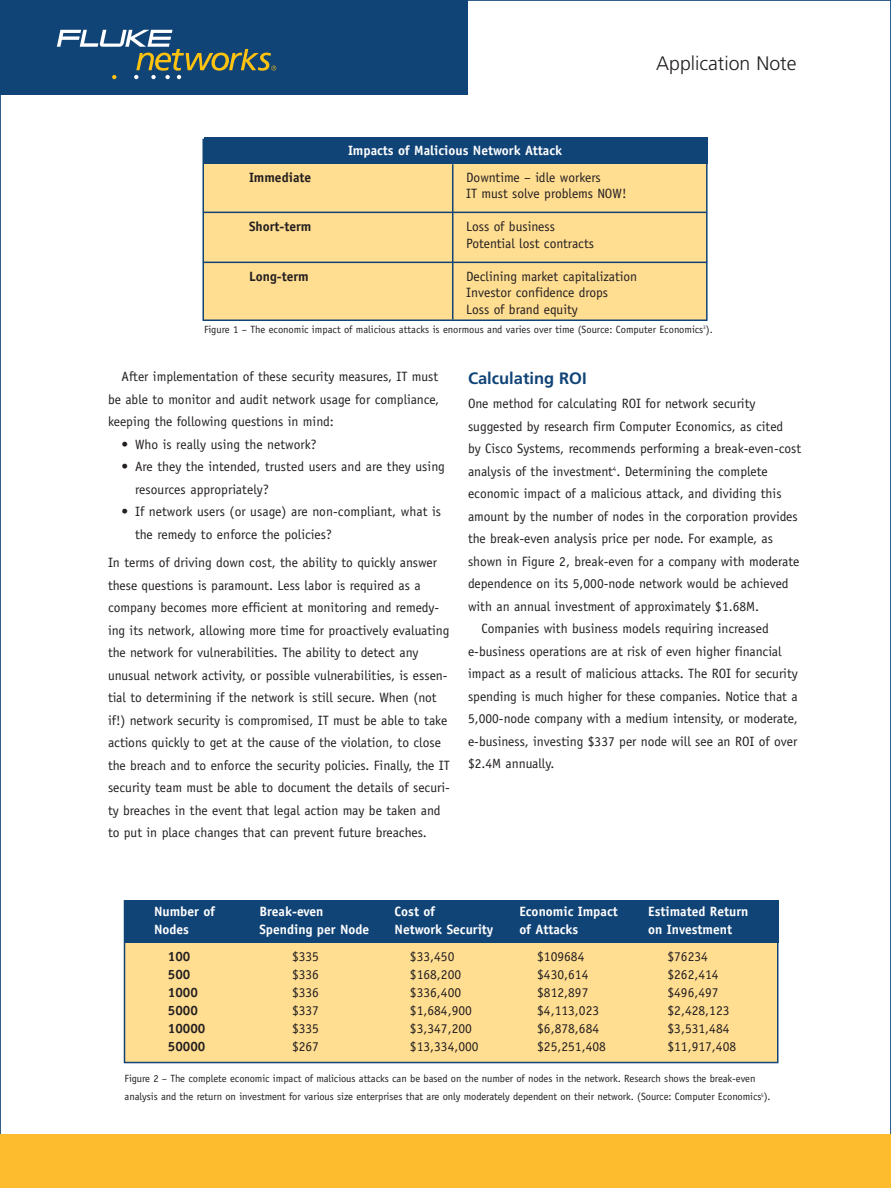
<style>
.page{position:relative;width:891px;height:1188px;background:#fff}
.page>*{position:absolute;margin:0;border:0;box-sizing:border-box;transform-origin:0 0}
.t1{font:300 19.5px "Frutiger";color:#231f20}
.t2{font:700 16.5px "Frutiger";color:#104376}
.t3{font:13.5px/22.5px "Officina Sans";color:#231f20}
.t4{font:700 13.5px "Officina Sans";color:#fff}
.t5{font:700 13.5px "Officina Sans";color:#231f20}
.t6{font:10.5px/18px "Officina Sans";letter-spacing:-.005em;color:#231f20}
</style>
<div class="page">
<div style="left:0;top:0;width:468px;height:94px;background:#104376"></div>
<div style="left:0;top:1134px;width:891px;height:54px;background:#fdbb2e"></div>
<svg style="left:57px;top:30px;width:219px;height:49px"></svg>
<div style="left:204px;top:164px;width:502px;height:156px;background:#ffdd91"></div>
<div style="left:204px;top:137px;width:503px;height:27px;background:#104376"></div>
<div style="left:202px;top:139px;width:506px;height:182px;border:2px solid #104376"></div>
<hr style="left:203px;top:262px;width:504px;height:1px;background:#104376">
<hr style="left:203px;top:212px;width:503px;height:1px;background:#104376">
<hr style="left:452px;top:164px;width:1px;height:156px;background:#104376">
<div style="left:124px;top:901px;width:654px;height:162px;background:#ffdd91"></div>
<div style="left:124px;top:900px;width:654px;height:163px;border:2px solid #104376"></div>
<div style="left:124px;top:901px;width:654px;height:42px;background:#104376"></div>
<p class="t4" style="left:348px;top:145px;width:216px">Impacts of Malicious Network Attack</p>
<h1 class="t1" style="left:656px;top:55px;width:142px">Application Note</h1>
<p class="t5" style="left:249px;top:172px;width:64px">Immediate</p>
<p class="t3" style="left:466px;top:170px;width:162px;line-height:16.5px">Downtime – idle workers<br>IT must solve problems NOW!</p>
<p class="t5" style="left:249px;top:221px;width:64px">Short-term</p>
<p class="t3" style="left:466px;top:219px;width:129px;line-height:16.5px">Loss of business<br>Potential lost contracts</p>
<p class="t5" style="left:249px;top:271px;width:61px">Long-term</p>
<p class="t3" style="left:466px;top:269px;width:173px;line-height:16.5px">Declining market capitalization<br>Investor confidence drops<br>Loss of brand equity</p>
<p class="t6" style="left:204px;top:321px;width:510px">Figure 1 – The economic impact of malicious attacks is enormous and varies over time (Source: Computer Economics<sup>3</sup>).</p>
<p class="t3" style="left:108px;top:366px;width:333px;text-align:justify;text-indent:14px">After implementation of these security measures, IT must be able to monitor and audit network usage for compliance, keeping the following questions in mind:</p>
<p class="t3" style="left:122px;top:434px;width:197px">• Who is really using the network?</p>
<p class="t3" style="left:135px;top:456px;width:311px;text-indent:-14px">• Are they the intended, trusted users and are they using resources appropriately?</p>
<p class="t3" style="left:135px;top:501px;width:308px;text-indent:-14px">• If network users (or usage) are non-compliant, what is the remedy to enforce the policies?</p>
<p class="t3" style="left:108px;top:552px;width:343px">In terms of driving down cost, the ability to quickly answer these questions is paramount. Less labor is required as a company becomes more efficient at monitoring and remedy&shy;ing its network, allowing more time for proactively evaluating the network for vulnerabilities. The ability to detect any unusual network activity, or possible vulnerabilities, is essen&shy;tial to determining if the network is still secure. When (not if!) network security is compromised, IT must be able to take actions quickly to get at the cause of the violation, to close the breach and to enforce the security policies. Finally, the IT security team must be able to document the details of securi&shy;ty breaches in the event that legal action may be taken and to put in place changes that can prevent future breaches.</p>
<p class="t2" style="left:468px;top:371px;width:120px">Calculating ROI</p>
<p class="t3" style="left:468px;top:394px;width:289px">One method for calculating ROI for network security</p>
<p class="t3" style="left:468px;top:416px;width:317px">suggested by research firm Computer Economics, as cited</p>
<p class="t3" style="left:468px;top:439px;width:335px">by Cisco Systems, recommends performing a break-even-cost</p>
<p class="t3" style="left:468px;top:461px;width:301px">analysis of the investment<sup>4</sup>. Determining the complete</p>
<p class="t3" style="left:468px;top:484px;width:315px">economic impact of a malicious attack, and dividing this</p>
<p class="t3" style="left:468px;top:506px;width:331px">amount by the number of nodes in the corporation provides</p>
<p class="t3" style="left:468px;top:529px;width:307px">the break-even analysis price per node. For example, as</p>
<p class="t3" style="left:468px;top:551px;width:333px">shown in Figure 2, break-even for a company with moderate</p>
<p class="t3" style="left:468px;top:574px;width:322px">dependence on its 5,000-node network would be achieved</p>
<p class="t3" style="left:468px;top:596px;width:293px">with an annual investment of approximately $1.68M.</p>
<p class="t3" style="left:482px;top:619px;width:289px">Companies with business models requiring increased</p>
<p class="t3" style="left:468px;top:641px;width:315px">e-business operations are at risk of even higher financial</p>
<p class="t3" style="left:468px;top:664px;width:331px">impact as a result of malicious attacks. The ROI for security</p>
<p class="t3" style="left:468px;top:686px;width:331px">spending is much higher for these companies. Notice that a</p>
<p class="t3" style="left:468px;top:709px;width:331px">5,000-node company with a medium intensity, or moderate,</p>
<p class="t3" style="left:468px;top:731px;width:331px">e-business, investing $337 per node will see an ROI of over</p>
<p class="t3" style="left:468px;top:754px;width:88px">$2.4M annually.</p>
<p class="t4" style="left:154px;top:907px;width:63px">Number of</p>
<p class="t4" style="left:260px;top:907px;width:66px">Break-even</p>
<p class="t4" style="left:395px;top:907px;width:42px">Cost of</p>
<p class="t4" style="left:519px;top:907px;width:100px">Economic Impact</p>
<p class="t4" style="left:648px;top:907px;width:102px">Estimated Return</p>
<p class="t4" style="left:154px;top:925px;width:37px">Nodes</p>
<p class="t4" style="left:260px;top:925px;width:111px">Spending per Node</p>
<p class="t4" style="left:395px;top:925px;width:100px">Network Security</p>
<p class="t4" style="left:519px;top:925px;width:60px">of Attacks</p>
<p class="t4" style="left:648px;top:925px;width:85px">on Investment</p>
<p class="t5" style="left:168px;top:951px;width:24px">100</p>
<p class="t3" style="left:292px;top:946px;width:28px">$335</p>
<p class="t3" style="left:410px;top:946px;width:46px">$33,450</p>
<p class="t3" style="left:537px;top:946px;width:49px">$109684</p>
<p class="t3" style="left:667px;top:946px;width:42px">$76234</p>
<p class="t5" style="left:168px;top:969px;width:24px">500</p>
<p class="t3" style="left:292px;top:964px;width:28px">$336</p>
<p class="t3" style="left:410px;top:964px;width:53px">$168,200</p>
<p class="t3" style="left:537px;top:964px;width:53px">$430,614</p>
<p class="t3" style="left:667px;top:964px;width:53px">$262,414</p>
<p class="t5" style="left:168px;top:987px;width:32px">1000</p>
<p class="t3" style="left:292px;top:982px;width:28px">$336</p>
<p class="t3" style="left:410px;top:982px;width:53px">$336,400</p>
<p class="t3" style="left:537px;top:982px;width:53px">$812,897</p>
<p class="t3" style="left:667px;top:982px;width:53px">$496,497</p>
<p class="t5" style="left:168px;top:1005px;width:32px">5000</p>
<p class="t3" style="left:292px;top:1000px;width:28px">$337</p>
<p class="t3" style="left:410px;top:1000px;width:63px">$1,684,900</p>
<p class="t3" style="left:537px;top:1000px;width:63px">$4,113,023</p>
<p class="t3" style="left:668px;top:1000px;width:63px">$2,428,123</p>
<p class="t5" style="left:168px;top:1023px;width:39px">10000</p>
<p class="t3" style="left:292px;top:1018px;width:28px">$335</p>
<p class="t3" style="left:410px;top:1018px;width:63px">$3,347,200</p>
<p class="t3" style="left:537px;top:1018px;width:63px">$6,878,684</p>
<p class="t3" style="left:668px;top:1018px;width:63px">$3,531,484</p>
<p class="t5" style="left:168px;top:1041px;width:39px">50000</p>
<p class="t3" style="left:292px;top:1036px;width:28px">$267</p>
<p class="t3" style="left:410px;top:1036px;width:70px">$13,334,000</p>
<p class="t3" style="left:537px;top:1036px;width:70px">$25,251,408</p>
<p class="t3" style="left:667px;top:1036px;width:70px">$11,917,408</p>
<p class="t6" style="left:125px;top:1071px;width:648px">Figure 2 – The complete economic impact of malicious attacks can be based on the number of nodes in the network. Research shows the break-even analysis and the return on investment for various size enterprises that are only moderately dependent on their network. (Source: Computer Economics<sup>5</sup>).</p>
</div>
